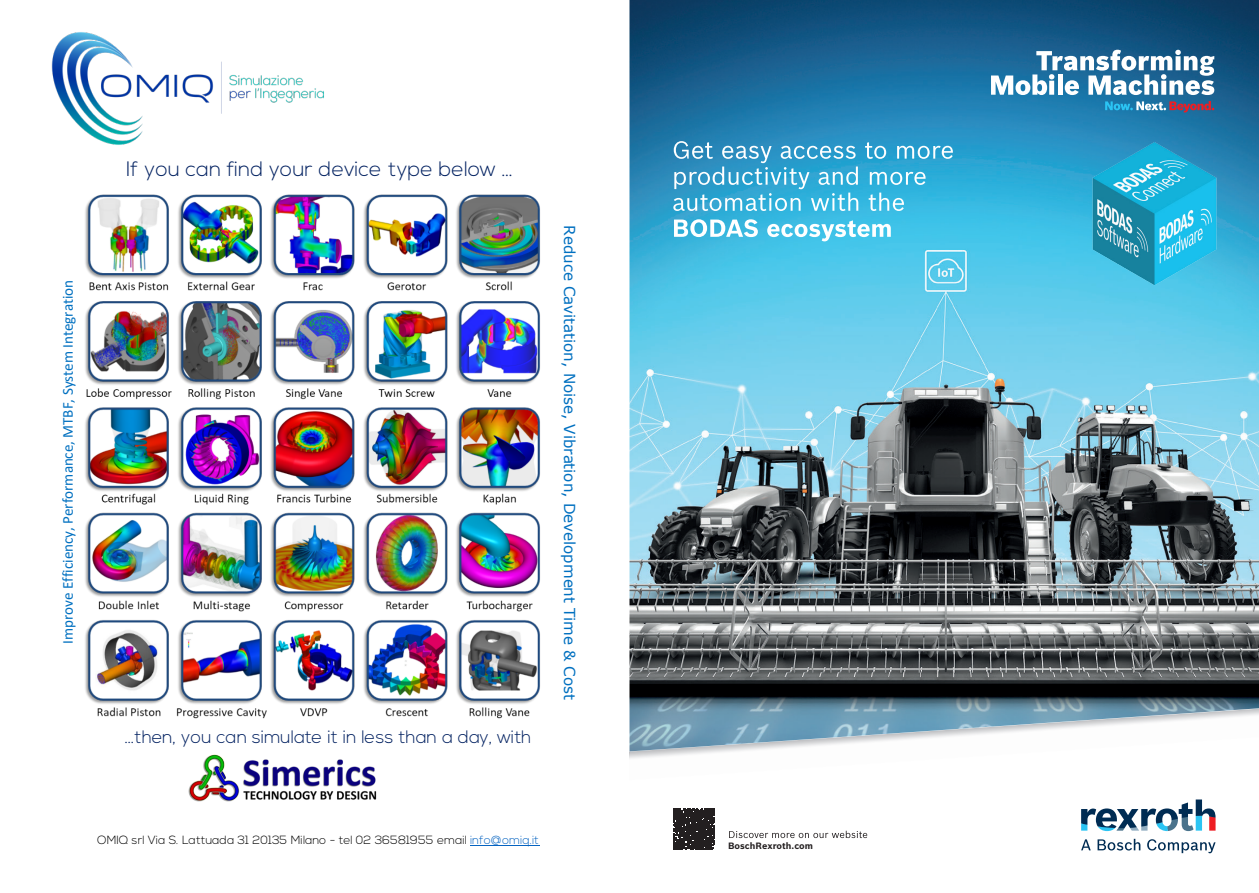
<style>
.page{position:relative;width:1259px;height:893px;background:#fff}
.page>*{position:absolute;margin:0;border:0;box-sizing:border-box;transform-origin:0 0}
.t1{font:300 20.85px "Nexa";color:#002060}
.t2{font:300 18px "Nexa";letter-spacing:-.005em;color:#002060}
.t3{font:15.15px "Verdana";letter-spacing:-.005em;color:#0070c0}
.t4{font:15.15px "Calibri";color:#0070c0}
.t5{font:300 11.85px "Nexa";color:#000}
.t6{font:700 9px "Bosch Sans";color:#231f20}
.s1{color:#0563c1}
</style>
<div class="page">
<img style="left:85px;top:194px;width:455px;height:525px">
<img style="left:51px;top:32px;width:273px;height:113px">
<img style="left:189px;top:754px;width:188px;height:48px">
<hr style="left:470px;top:845px;width:69px;height:1px;background:#0563c1">
<svg style="left:1081px;top:839px;width:9px;height:11px"></svg>
<svg style="left:1097px;top:839px;width:43px;height:11px"></svg>
<svg style="left:1147px;top:839px;width:68px;height:14px"></svg>
<svg style="left:1081px;top:799px;width:134px;height:32px"></svg>
<img style="left:629px;top:0;width:630px;height:751px">
<svg style="left:991px;top:50px;width:223px;height:45px"></svg>
<svg style="left:1105px;top:101px;width:109px;height:11px"></svg>
<svg style="left:729px;top:831px;width:138px;height:7px"></svg>
<svg style="left:674px;top:219px;width:217px;height:22px"></svg>
<svg style="left:673px;top:141px;width:280px;height:70px;background:#4eb1d7"></svg>
<img style="left:1083px;top:135px;width:142px;height:152px">
<div style="left:673px;top:808px;width:42px;height:41px;background:#231f20"></div>
<p class="t4" style="left:57px;top:644px;width:365px;rotate:-90deg">Improve Efficiency, Performance, MTBF, System Integration</p>
<p class="t1" style="left:126px;top:157px;width:388px">If you can find your device type below …</p>
<p class="t2" style="left:125px;top:727px;width:408px">…then, you can simulate it in less than a day, with</p>
<p class="t3" style="left:580px;top:225px;width:476px;rotate:90deg">Reduce Cavitation, Noise, Vibration, Development Time &amp; Cost</p>
<p class="t5" style="left:97px;top:833px;width:443px">OMIQ srl Via S. Lattuada 31 20135 Milano - tel 02 36581955 email <span class="s1">info@omiq.it</span></p>
<p class="t6" style="left:728px;top:840px;width:86px">BoschRexroth.com</p>
</div>
